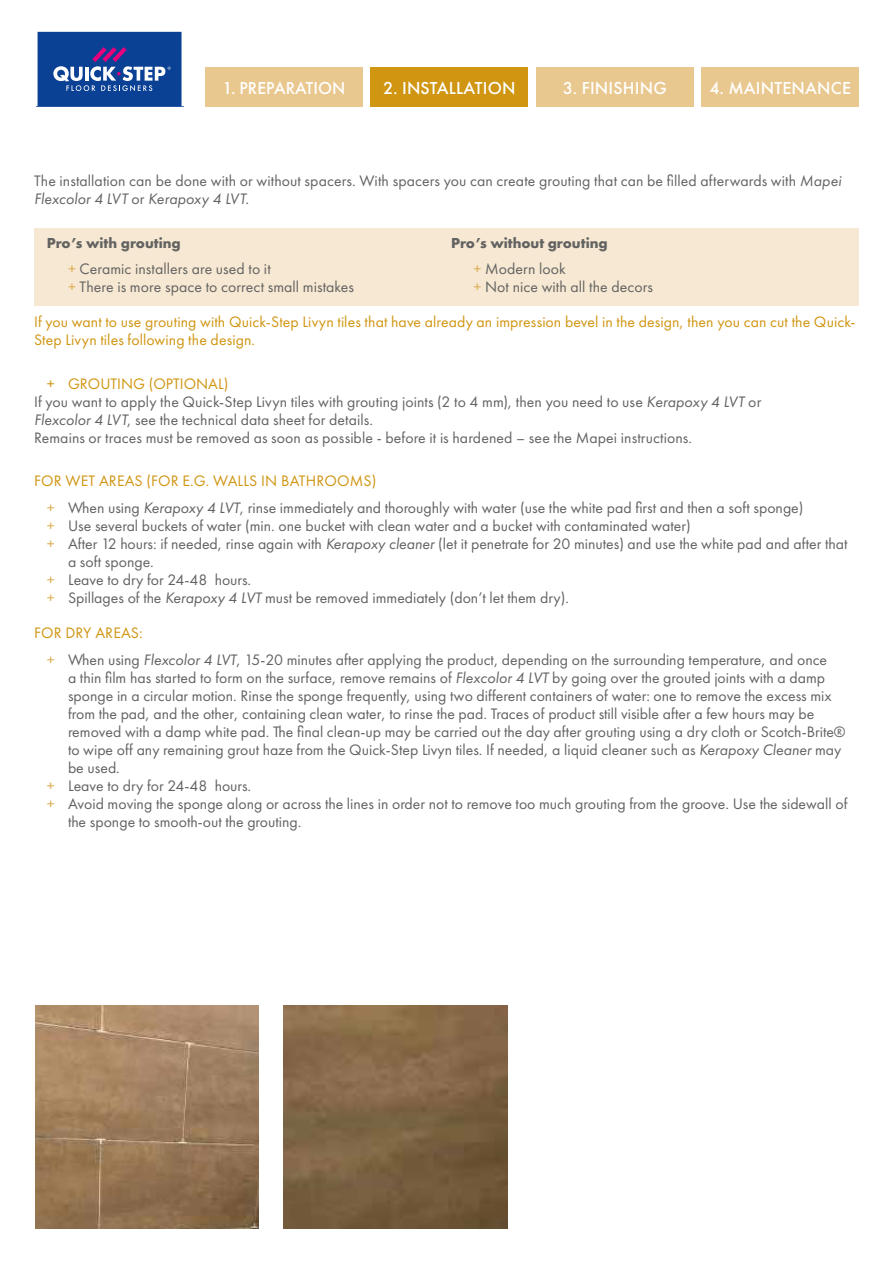
<style>
.page{position:relative;width:893px;height:1263px;background:#fff}
.page>*{position:absolute;margin:0;border:0;box-sizing:border-box;transform-origin:0 0}
.t1{font:500 18px "Futura PT";letter-spacing:.01em;color:#fff}
.t2{font:15.75px/18px "Futura PT";color:#626261}
.t3{font:15.75px/18px "Futura PT";letter-spacing:.005em;color:#d09511}
.t4{font:700 15px "Futura PT";color:#626261}
.s1{font-style:italic}
.s2{color:#ddae56}
.s3{color:#d09511}
</style>
<div class="page">
<svg style="left:37px;top:31px;width:145px;height:75px;background:#2a54a0"></svg>
<div style="left:205px;top:68px;width:157px;height:39px;background:#e9c88f"></div>
<div style="left:371px;top:68px;width:157px;height:39px;background:#d09511"></div>
<div style="left:536px;top:68px;width:157px;height:39px;background:#e9c88f"></div>
<div style="left:702px;top:68px;width:157px;height:39px;background:#e9c88f"></div>
<div style="left:34px;top:228px;width:825px;height:33px;background:#f6e8d2"></div>
<div style="left:34px;top:254px;width:825px;height:33px;background:#f6e8d2"></div>
<div style="left:34px;top:272px;width:825px;height:33px;background:#f6e8d2"></div>
<img style="left:35px;top:1005px;width:224px;height:224px">
<img style="left:284px;top:1005px;width:223px;height:224px">
<p class="t1" style="left:222px;top:77px;width:124px">1. PREPARATION</p>
<p class="t1" style="left:383px;top:77px;width:134px">2. INSTALLATION</p>
<p class="t1" style="left:563px;top:77px;width:106px">3. FINISHING</p>
<p class="t1" style="left:709px;top:77px;width:143px">4. MAINTENANCE</p>
<p class="t2" style="left:34px;top:172px;width:809px">The installation can be done with or without spacers. With spacers you can create grouting that can be filled afterwards with <span class="s1">Mapei<br>Flexcolor 4 LVT</span> or <span class="s1">Kerapoxy 4 LVT.</span></p>
<p class="t4" style="left:47px;top:233px;width:136px">Pro’s with grouting</p>
<p class="t4" style="left:451px;top:233px;width:158px">Pro’s without grouting</p>
<p class="t2" style="left:68px;top:260px;width:204px"><span class="s2">+</span> Ceramic installers are used to it</p>
<p class="t2" style="left:474px;top:260px;width:94px"><span class="s2">+</span> Modern look</p>
<p class="t2" style="left:68px;top:278px;width:288px"><span class="s2">+</span> There is more space to correct small mistakes</p>
<p class="t2" style="left:474px;top:278px;width:181px"><span class="s2">+</span> Not nice with all the decors</p>
<p class="t3" style="left:34px;top:313px;width:823px">If you want to use grouting with Quick-Step Livyn tiles that have already an impression bevel in the design, then you can cut the Quick-<br>Step Livyn tiles following the design.</p>
<p class="t2" style="left:34px;top:375px;width:729px;text-indent:13px"><span class="s3">+ GROUTING (OPTIONAL)<br></span>If you want to apply the Quick-Step Livyn tiles with grouting joints (2 to 4 mm), then you need to use <span class="s1">Kerapoxy 4 LVT</span> or <span class="s1">Flexcolor 4 LVT</span>, see the technical data sheet for details.<br>Remains or traces must be removed as soon as possible - before it is hardened – see the Mapei instructions.</p>
<p class="t2" style="left:47px;top:468px;width:758px;line-height:26.5px;text-indent:-13px"><span class="s3">FOR WET AREAS (FOR E.G. WALLS IN BATHROOMS)<br></span><span class="s2">+</span> When using <span class="s1">Kerapoxy 4 LVT</span>, rinse immediately and thoroughly with water (use the white pad first and then a soft sponge)</p>
<p class="t2" style="left:47px;top:517px;width:645px"><span class="s2">+</span> Use several buckets of water (min. one bucket with clean water and a bucket with contaminated water)</p>
<p class="t2" style="left:47px;top:535px;width:802px"><span class="s2">+</span> After 12 hours: if needed, rinse again with <span class="s1">Kerapoxy cleaner</span> (let it penetrate for 20 minutes) and use the white pad and after that</p>
<p class="t2" style="left:68px;top:553px;width:87px">a soft sponge.</p>
<p class="t2" style="left:47px;top:571px;width:206px"><span class="s2">+</span> Leave to dry for 24-48 hours.</p>
<p class="t2" style="left:47px;top:589px;width:524px"><span class="s2">+</span> Spillages of the <span class="s1">Kerapoxy 4 LVT</span> must be removed immediately (don’t let them dry).</p>
<p class="t2" style="left:47px;top:619px;width:782px;line-height:26.5px;text-indent:-13px"><span class="s3">FOR DRY AREAS:<br></span><span class="s2">+</span> When using <span class="s1">Flexcolor 4 LVT</span>, 15-20 minutes after applying the product, depending on the surrounding temperature, and once</p>
<p class="t2" style="left:68px;top:668px;width:759px">a thin film has started to form on the surface, remove remains of <span class="s1">Flexcolor 4 LVT</span> by going over the grouted joints with a damp</p>
<p class="t2" style="left:68px;top:686px;width:765px">sponge in a circular motion. Rinse the sponge frequently, using two different containers of water: one to remove the excess mix</p>
<p class="t2" style="left:68px;top:704px;width:748px">from the pad, and the other, containing clean water, to rinse the pad. Traces of product still visible after a few hours may be</p>
<p class="t2" style="left:68px;top:722px;width:779px">removed with a damp white pad. The final clean-up may be carried out the day after grouting using a dry cloth or Scotch-Brite®</p>
<p class="t2" style="left:68px;top:740px;width:775px">to wipe off any remaining grout haze from the Quick-Step Livyn tiles. If needed, a liquid cleaner such as <span class="s1">Kerapoxy Cleaner</span> may</p>
<p class="t2" style="left:68px;top:758px;width:53px">be used.</p>
<p class="t2" style="left:47px;top:776px;width:206px"><span class="s2">+</span> Leave to dry for 24-48 hours.</p>
<p class="t2" style="left:47px;top:794px;width:802px"><span class="s2">+</span> Avoid moving the sponge along or across the lines in order not to remove too much grouting from the groove. Use the sidewall of</p>
<p class="t2" style="left:68px;top:812px;width:235px">the sponge to smooth-out the grouting.</p>
</div>
